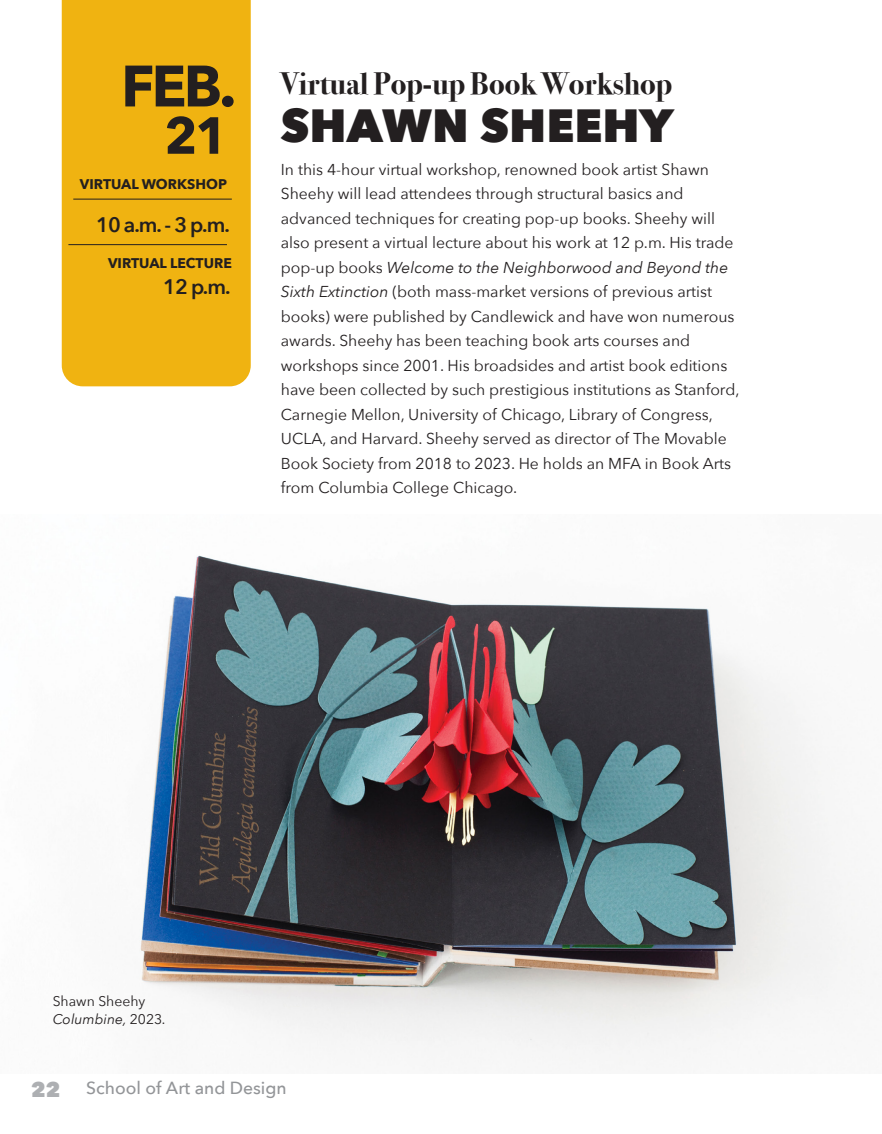
<style>
.page{position:relative;width:882px;height:1134px;background:#fff}
.page>*{position:absolute;margin:0;border:0;box-sizing:border-box;transform-origin:0 0}
.Body_Text{font:700 57.75px "Avenir Next";color:#231f20}
.Body_Text-2{font:700 51.62px "Avenir Next";color:#231f20}
.t1{font:800 46.38px "Avenir Next";color:#231f20}
.t2{font:700 30.8px "Bodoni Svty Two ITCTT";color:#231f20}
.Body_Text-3{font:600 21px "Avenir Next";color:#231f20}
.Body_Text-4{font:800 21px "Avenir Next";color:#adafb2}
.Body_Text-5{font:500 17.5px "Avenir Next";color:#939598}
.Body_Text-6{font:15.75px/24.5px "Avenir Next";color:#231f20}
.Body_Text-7{font:700 14px "Avenir Next";color:#231f20}
.Body_Text-8{font:italic 14px "Avenir Next";color:#231f20}
.Body_Text-9{font:14px "Avenir Next";color:#231f20}
.s1{font-style:italic}
.s2{font-style:normal}
</style>
<div class="page">
<img style="left:140px;top:555px;width:721px;height:506px">
<div style="left:62px;top:0;width:189px;height:386px;background:#f0b311"></div>
<hr style="left:73px;top:199px;width:159px;height:1px;background:#231f20">
<hr style="left:68px;top:244px;width:159px;height:1px;background:#231f20">
<p class="Body_Text" style="left:121px;top:36px;width:117px">FEB.</p>
<p class="Body_Text-2" style="left:164px;top:91px;width:66px">21</p>
<p class="Body_Text-7" style="left:80px;top:172px;width:149px">VIRTUAL WORKSHOP</p>
<p class="Body_Text-3" style="left:96px;top:206px;width:135px">10 a.m. - 3 p.m.</p>
<p class="Body_Text-7" style="left:108px;top:251px;width:125px">VIRTUAL LECTURE</p>
<p class="Body_Text-3" style="left:163px;top:268px;width:69px">12 p.m.</p>
<p class="t2" style="left:281px;top:58px;width:393px">Virtual Pop-up Book Workshop</p>
<p class="t1" style="left:281px;top:97px;width:394px">SHAWN SHEEHY</p>
<p class="Body_Text-6" style="left:281px;top:156px;width:460px">In this 4-hour virtual workshop, renowned book artist Shawn Sheehy will lead attendees through structural basics and advanced techniques for creating pop-up books. Sheehy will also present a virtual lecture about his work at 12 p.m. His trade pop-up books <span class="s1">Welcome to the Neighborwood and Beyond the Sixth Extinction</span> (both mass-market versions of previous artist books) were published by Candlewick and have won numerous awards. Sheehy has been teaching book arts courses and workshops since 2001. His broadsides and artist book editions have been collected by such prestigious institutions as Stanford, Carnegie Mellon, University of Chicago, Library of Congress, UCLA, and Harvard. Sheehy served as director of The Movable Book Society from 2018 to 2023. He holds an MFA in Book Arts from Columbia College Chicago.</p>
<p class="Body_Text-9" style="left:53px;top:989px;width:94px">Shawn Sheehy</p>
<p class="Body_Text-8" style="left:53px;top:1007px;width:115px">Columbine, <span class="s2">2023</span>.</p>
<p class="Body_Text-4" style="left:31px;top:1077px;width:31px">22</p>
<p class="Body_Text-5" style="left:86px;top:1073px;width:202px">School of Art and Design</p>
</div>
